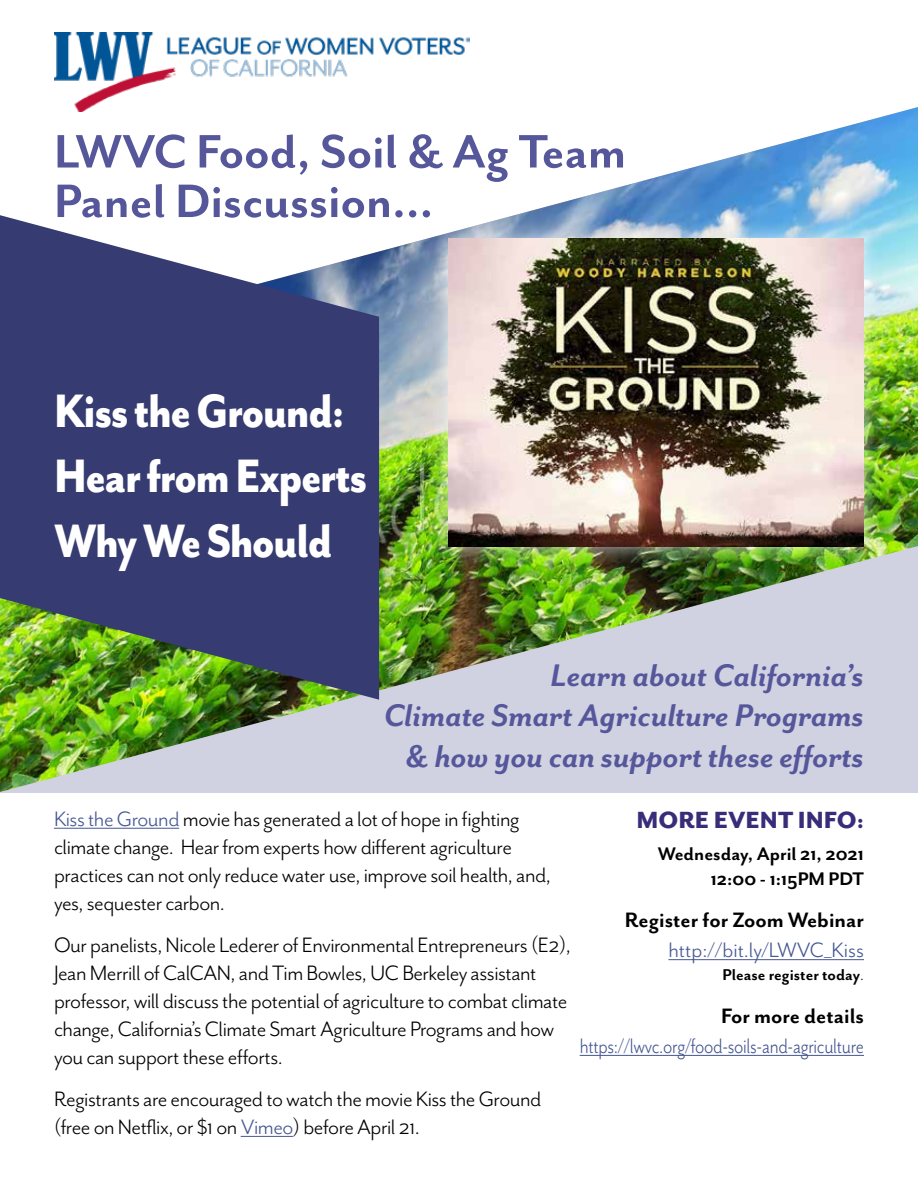
<style>
.page{position:relative;width:918px;height:1188px;background:#fff}
.page>*{position:absolute;margin:0;border:0;box-sizing:border-box;transform-origin:0 0}
.t1{font:800 54px/64.8px "Mr Eaves San OT";letter-spacing:-.03em;color:#fff;scale:.88 1}
.t2{font:700 54px/49.5px "Mr Eaves San OT";color:#56579a}
.t3{font:italic 700 36px/40.5px "Mr Eaves San OT";color:#56579a;text-align:right}
.t4{font:800 27px "Mr Eaves San OT";color:#392d7a}
.t5{font:24px/28px "Mr Eaves San OT";letter-spacing:-.02em;color:#000}
.t6{font:24px "Mr Eaves San OT";letter-spacing:-.015em;color:#465792;scale:.85 1}
.t7{font:700 24px "Mr Eaves San OT";color:#000}
.t8{font:24px "Mr Eaves San OT";letter-spacing:-.015em;color:#465792}
.t9{font:700 21px/25.2px "Mr Eaves San OT";color:#000;text-align:right}
.t10{font:700 18px "Mr Eaves San OT";color:#000}
.s1{color:#465792}
.s2{font-weight:400}
</style>
<div class="page">
<img style="left:0;top:107px;width:918px;height:685px">
<hr style="left:668px;top:959px;width:196px;height:1px;background:#465792">
<hr style="left:580px;top:1055px;width:284px;height:1px;background:#465792">
<svg style="left:0;top:215px;width:379px;height:485px;background:#4c5775"></svg>
<hr style="left:54px;top:828px;width:125px;height:1px;background:#465792">
<hr style="left:241px;top:1136px;width:52px;height:1px;background:#465792">
<div style="left:429px;top:220px;width:453px;height:346px;background:#fff;opacity:.75"></div>
<img style="left:448px;top:239px;width:416px;height:308px">
<img style="left:54px;top:32px;width:416px;height:79px">
<h1 class="t2" style="left:54px;top:127px;width:574px">LWVC Food, Soil &amp; Ag Team<br>Panel Discussion...</h1>
<h1 class="t1" style="left:54px;top:379px;width:357px">Kiss the Ground:<br>Hear from Experts<br>Why We Should</h1>
<h2 class="t3" style="left:384px;top:655px;width:481px">Learn about California’s<br>Climate Smart Agriculture Programs &amp; how you can support these efforts</h2>
<p class="t5" style="left:54px;top:805px;width:498px"><span class="s1">Kiss the Ground</span> movie has generated a lot of hope in fighting climate change. Hear from experts how different agriculture practices can not only reduce water use, improve soil health, and, yes, sequester carbon.</p>
<p class="t5" style="left:54px;top:931px;width:518px">Our panelists, Nicole Lederer of Environmental Entrepreneurs (E2), Jean Merrill of CalCAN, and Tim Bowles, UC Berkeley assistant professor, will discuss the potential of agriculture to combat climate change, California’s Climate Smart Agriculture Programs and how you can support these efforts.</p>
<p class="t5" style="left:54px;top:1085px;width:489px">Registrants are encouraged to watch the movie Kiss the Ground (free on Netflix, or $1 on <span class="s1">Vimeo</span>) before April 21.</p>
<p class="t4" style="left:637px;top:805px;width:229px">MORE EVENT INFO:</p>
<p class="t9" style="left:658px;top:841px;width:208px">Wednesday, April 21, 2021<br>12:00 - 1:15PM PDT</p>
<p class="t7" style="left:625px;top:907px;width:241px">Register for Zoom Webinar</p>
<p class="t8" style="left:668px;top:937px;width:197px">http://bit.ly/LWVC_Kiss</p>
<p class="t10" style="left:723px;top:965px;width:143px">Please register today<span class="s2">.</span></p>
<p class="t7" style="left:721px;top:1003px;width:144px">For more details</p>
<p class="t6" style="left:580px;top:1033px;width:336px">https://lwvc.org/food-soils-and-agriculture</p>
</div>
